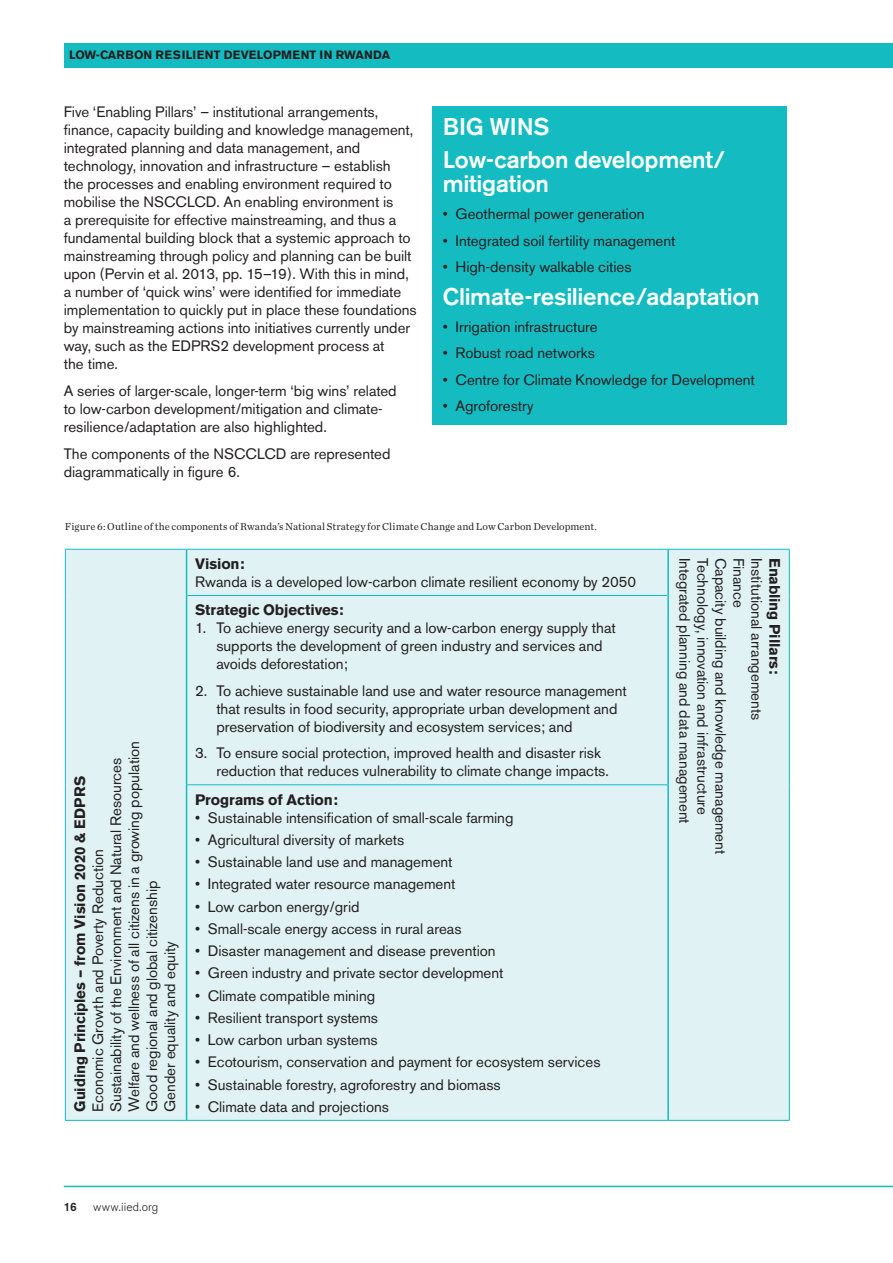
<style>
.page{position:relative;width:893px;height:1263px;background:#fff}
.page>*{position:absolute;margin:0;border:0;box-sizing:border-box;transform-origin:0 0}
.t1{font:500 24px/33px "Akzidenz Grotesk BE";letter-spacing:-.015em;color:#fff}
.t2{font:15px/18px "Akzidenz Grotesk BE";color:#231f20}
.t3{font:700 15px "Akzidenz Grotesk BE";letter-spacing:-.005em;color:#231f20}
.t4{font:700 12px "Akzidenz Grotesk BE";letter-spacing:.01em;color:#231f20}
.t5{font:300 12px "Akzidenz Grotesk BE";letter-spacing:.015em;color:#231f20}
.t6{font:500 12px "Akzidenz Grotesk BE";color:#231f20}
.t7{font:10.5px "Chronicle Text G1";letter-spacing:.005em;color:#231f20}
</style>
<div class="page">
<div style="left:65px;top:43px;width:828px;height:24px;background:#14bcc1"></div>
<hr style="left:64px;top:1186px;width:829px;height:1px;background:#14bcc1">
<div style="left:66px;top:550px;width:723px;height:570px;background:#e0f2f3"></div>
<hr style="left:65px;top:1120px;width:122px;height:1px;background:#14bcc1">
<hr style="left:668px;top:1120px;width:122px;height:1px;background:#14bcc1">
<hr style="left:186px;top:550px;width:1px;height:45px;background:#14bcc1">
<hr style="left:186px;top:595px;width:1px;height:190px;background:#14bcc1">
<hr style="left:186px;top:785px;width:1px;height:335px;background:#14bcc1">
<hr style="left:667px;top:550px;width:2px;height:45px;background:#14bcc1">
<hr style="left:667px;top:595px;width:2px;height:190px;background:#14bcc1">
<hr style="left:667px;top:785px;width:2px;height:335px;background:#14bcc1">
<hr style="left:65px;top:549px;width:122px;height:1px;background:#14bcc1">
<hr style="left:65px;top:550px;width:1px;height:45px;background:#14bcc1">
<hr style="left:65px;top:595px;width:1px;height:190px;background:#14bcc1">
<hr style="left:65px;top:785px;width:1px;height:335px;background:#14bcc1">
<hr style="left:187px;top:549px;width:481px;height:1px;background:#14bcc1">
<hr style="left:668px;top:549px;width:122px;height:1px;background:#14bcc1">
<hr style="left:789px;top:550px;width:1px;height:45px;background:#14bcc1">
<hr style="left:789px;top:595px;width:1px;height:190px;background:#14bcc1">
<hr style="left:789px;top:785px;width:1px;height:335px;background:#14bcc1">
<hr style="left:187px;top:595px;width:480px;height:1px;background:#14bcc1">
<hr style="left:187px;top:1120px;width:481px;height:1px;background:#14bcc1">
<hr style="left:187px;top:784px;width:480px;height:1px;background:#14bcc1">
<div style="left:432px;top:106px;width:354px;height:319px;background:#14bcc1"></div>
<p class="t4" style="left:69px;top:48px;width:323px">LOW-CARBON RESILIENT DEVELOPMENT IN RWANDA</p>
<p class="t2" style="left:64px;top:103px;width:354px">Five ‘Enabling Pillars’ – institutional arrangements, finance, capacity building and knowledge management, integrated planning and data management, and technology, innovation and infrastructure – establish<br>the processes and enabling environment required to mobilise the NSCCLCD. An enabling environment is<br>a prerequisite for effective mainstreaming, and thus a fundamental building block that a systemic approach to mainstreaming through policy and planning can be built upon (Pervin et al. 2013, pp. 15–19). With this in mind, a number of ‘quick wins’ were identified for immediate implementation to quickly put in place these foundations by mainstreaming actions into initiatives currently under way, such as the EDPRS2 development process at<br>the time.</p>
<p class="t2" style="left:64px;top:382px;width:334px">A series of larger-scale, longer-term ‘big wins’ related to low-carbon development/mitigation and climate&shy;resilience/adaptation are also highlighted.</p>
<p class="t2" style="left:64px;top:445px;width:328px">The components of the NSCCLCD are represented diagrammatically in figure 6.</p>
<h1 class="t1" style="left:443px;top:110px;width:284px">BIG WINS<br>Low-carbon development/</h1>
<h1 class="t1" style="left:443px;top:167px;width:108px">mitigation</h1>
<p class="t2" style="left:443px;top:205px;width:203px">• Geothermal power generation</p>
<p class="t2" style="left:443px;top:232px;width:234px">• Integrated soil fertility management</p>
<p class="t2" style="left:443px;top:258px;width:190px">• High-density walkable cities</p>
<h1 class="t1" style="left:443px;top:280px;width:318px">Climate-resilience/adaptation</h1>
<p class="t2" style="left:443px;top:318px;width:156px">• Irrigation infrastructure</p>
<p class="t2" style="left:443px;top:344px;width:154px">• Robust road networks</p>
<p class="t2" style="left:443px;top:371px;width:314px">• Centre for Climate Knowledge for Development</p>
<p class="t2" style="left:443px;top:397px;width:92px">• Agroforestry</p>
<p class="t7" style="left:65px;top:519px;width:534px">Figure 6: Outline of the components of Rwanda’s National Strategy for Climate Change and Low Carbon Development.</p>
<p class="t2" style="left:89px;top:1112px;width:372px;rotate:-90deg">Economic Growth and Poverty Reduction<br>Sustainability of the Environment and Natural Resources Welfare and wellness of all citizens in a growing population Good regional and global citizenship<br>Gender equality and equity</p>
<p class="t3" style="left:71px;top:1112px;width:337px;rotate:-90deg">GUIDING PRINCIPLES – FROM VISION 2020 &amp; EDPRS</p>
<p class="t3" style="left:195px;top:555px;width:51px">VISION:</p>
<p class="t2" style="left:195px;top:573px;width:443px">Rwanda is a developed low-carbon climate resilient economy by 2050</p>
<p class="t3" style="left:195px;top:601px;width:150px">STRATEGIC OBJECTIVES:</p>
<p class="t2" style="left:216px;top:619px;width:401px;text-indent:-21px">1. To achieve energy security and a low-carbon energy supply that supports the development of green industry and services and avoids deforestation;</p>
<p class="t2" style="left:216px;top:681px;width:412px;text-indent:-21px">2. To achieve sustainable land use and water resource management that results in food security, appropriate urban development and preservation of biodiversity and ecosystem services; and</p>
<p class="t2" style="left:216px;top:744px;width:394px;text-indent:-21px">3. To ensure social protection, improved health and disaster risk reduction that reduces vulnerability to climate change impacts.</p>
<p class="t3" style="left:195px;top:791px;width:144px">PROGRAMS OF ACTION:</p>
<p class="t2" style="left:195px;top:808px;width:320px">• Sustainable intensification of small-scale farming</p>
<p class="t2" style="left:195px;top:830px;width:211px">• Agricultural diversity of markets</p>
<p class="t2" style="left:195px;top:853px;width:259px">• Sustainable land use and management</p>
<p class="t2" style="left:195px;top:875px;width:262px">• Integrated water resource management</p>
<p class="t2" style="left:195px;top:897px;width:166px">• Low carbon energy/grid</p>
<p class="t2" style="left:195px;top:919px;width:268px">• Small-scale energy access in rural areas</p>
<p class="t2" style="left:195px;top:942px;width:302px">• Disaster management and disease prevention</p>
<p class="t2" style="left:195px;top:964px;width:310px">• Green industry and private sector development</p>
<p class="t2" style="left:195px;top:986px;width:182px">• Climate compatible mining</p>
<p class="t2" style="left:195px;top:1008px;width:185px">• Resilient transport systems</p>
<p class="t2" style="left:195px;top:1031px;width:184px">• Low carbon urban systems</p>
<p class="t2" style="left:195px;top:1053px;width:407px">• Ecotourism, conservation and payment for ecosystem services</p>
<p class="t2" style="left:195px;top:1075px;width:307px">• Sustainable forestry, agroforestry and biomass</p>
<p class="t2" style="left:195px;top:1097px;width:195px">• Climate data and projections</p>
<p class="t6" style="left:64px;top:1199px;width:15px">16</p>
<p class="t5" style="left:93px;top:1200px;width:67px">www.iied.org</p>
<p class="t2" style="left:712px;top:558px;width:259px;rotate:90deg">Technology, innovation and infrastructure</p>
<p class="t2" style="left:730px;top:558px;width:298px;rotate:90deg">Capacity building and knowledge management</p>
<p class="t2" style="left:748px;top:558px;width:51px;rotate:90deg">Finance</p>
<p class="t2" style="left:766px;top:558px;width:164px;rotate:90deg">Institutional arrangements</p>
<p class="t3" style="left:783px;top:558px;width:118px;rotate:90deg">ENABLING PILLARS:</p>
<p class="t2" style="left:694px;top:558px;width:267px;rotate:90deg">Integrated planning and data management</p>
</div>
